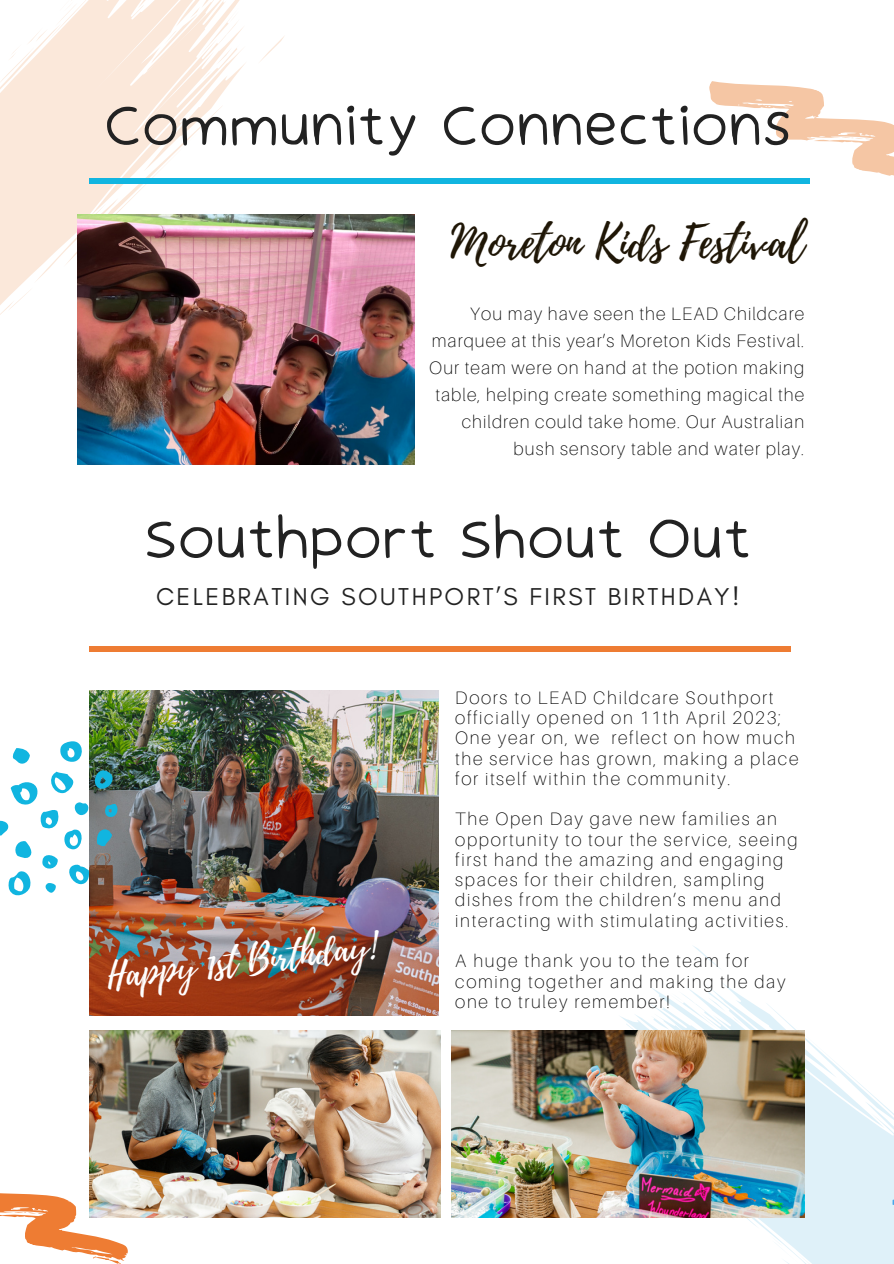
<style>
.page{position:relative;width:894px;height:1264px;background:#fff}
.page>*{position:absolute;margin:0;border:0;box-sizing:border-box;transform-origin:0 0}
.t1{font:54px "Irene Florentina";letter-spacing:-.075em;color:#222}
.t2{font:45px "Playlist Script";color:#1f1606}
.t3{font:36px "Playlist Script";color:#fff}
.t4{font:24.75px "Glacial Indifference";letter-spacing:.1em;color:#222}
.t5{font:100 18px/20.2px "Aileron";letter-spacing:.095em;color:#000}
.t6{font:100 18px/27px "Aileron";letter-spacing:.06em;color:#000;text-align:right}
</style>
<div class="page">
<img style="left:89px;top:1030px;width:351px;height:187px">
<img style="left:452px;top:1030px;width:117px;height:187px">
<svg style="left:0;top:0;width:284px;height:328px"></svg>
<img style="left:569px;top:946px;width:324px;height:317px">
<svg style="left:709px;top:81px;width:184px;height:103px"></svg>
<svg style="left:0;top:1128px;width:140px;height:135px"></svg>
<div style="left:89px;top:646px;width:701px;height:5px;background:#ee7c33"></div>
<img style="left:89px;top:691px;width:349px;height:324px">
<svg style="left:0;top:741px;width:118px;height:154px"></svg>
<img style="left:78px;top:214px;width:336px;height:250px">
<div style="left:89px;top:178px;width:720px;height:6px;background:#11b5e0"></div>
<p class="t1" style="left:102px;top:92px;width:693px">Community Connections</p>
<p class="t2" style="left:450px;top:210px;width:355px">Moreton Kids Festival</p>
<h4 class="t6" style="left:429px;top:300px;width:376px">You may have seen the LEAD Childcare marquee at this year’s Moreton Kids Festival.<br>Our team were on hand at the potion making table, helping create something magical the children could take home. Our Australian bush sensory table and water play.</h4>
<p class="t1" style="left:142px;top:505px;width:612px">Southport Shout Out</p>
<p class="t4" style="left:156px;top:581px;width:585px">CELEBRATING SOUTHPORT’S FIRST BIRTHDAY!</p>
<h1 class="t3" style="left:104px;top:951px;width:272px;rotate:-7deg">Happy 1st Birthday!</h1>
<h1 class="t5" style="left:455px;top:687px;width:344px">Doors to LEAD Childcare Southport officially opened on 11th April 2023; One year on, we reflect on how much the service has grown, making a place for itself within the community.</h1>
<h2 class="t5" style="left:455px;top:808px;width:343px">The Open Day gave new families an opportunity to tour the service, seeing first hand the amazing and engaging spaces for their children, sampling dishes from the children’s menu and interacting with stimulating activities.</h2>
<p class="t5" style="left:455px;top:950px;width:331px">A huge thank you to the team for coming together and making the day one to truley remember!</p>
</div>
